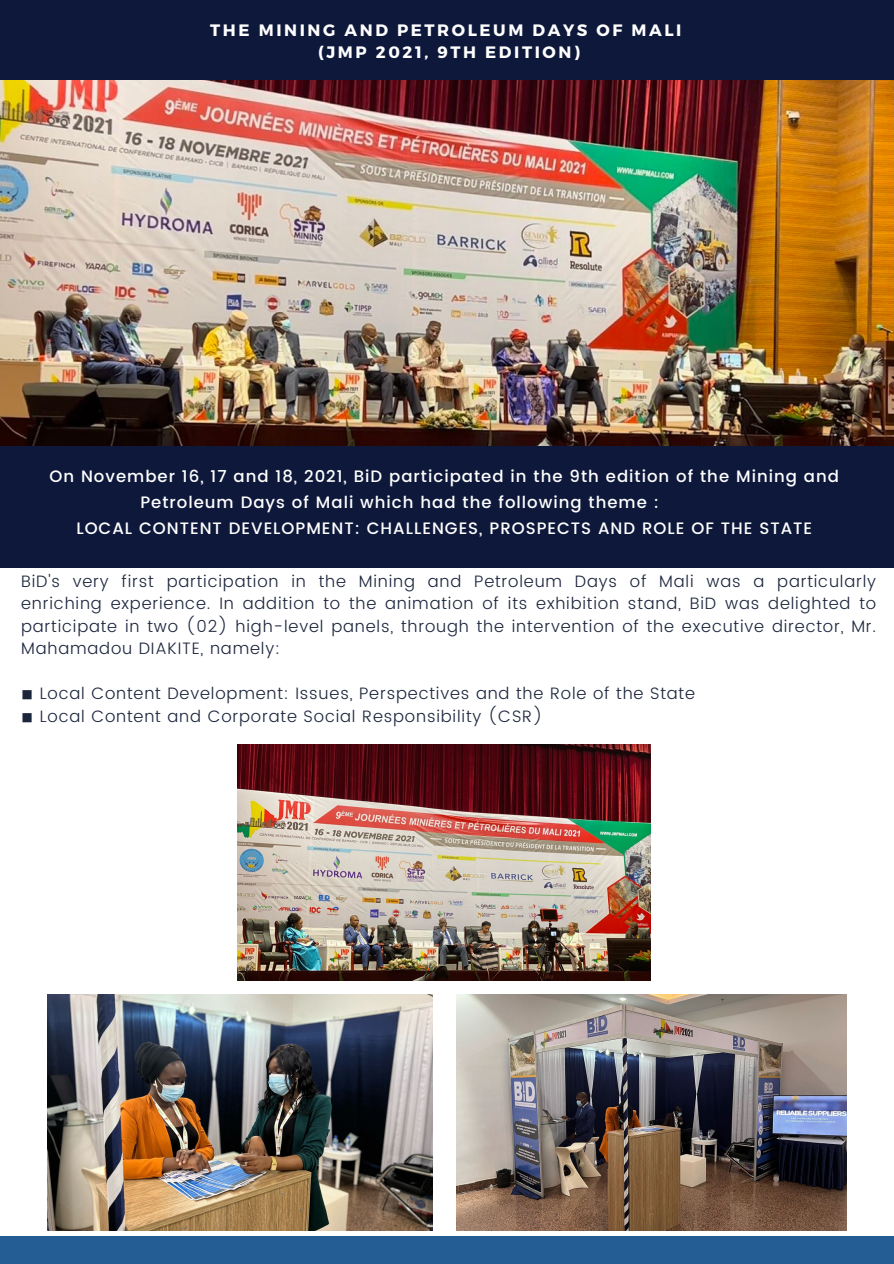
<style>
.page{position:relative;width:894px;height:1264px;background:#fff}
.page>*{position:absolute;margin:0;border:0;box-sizing:border-box;transform-origin:0 0}
.t1{font:300 16.5px/22.5px "Poppins";letter-spacing:.05em;color:#1b253c;text-align:justify}
.t2{font:500 16.5px/26px "Poppins";letter-spacing:.06em;color:#fff}
.t3{font:700 16.5px "Montserrat";letter-spacing:.155em;color:#fff}
.s1{font-family:"DejaVu Sans";font-weight:400}
</style>
<div class="page">
<div style="left:0;top:0;width:893px;height:90px;background:#0d183b"></div>
<div style="left:0;top:442px;width:893px;height:126px;background:#0d183b"></div>
<img style="left:0;top:81px;width:893px;height:365px">
<img style="left:238px;top:744px;width:412px;height:236px">
<div style="left:0;top:1236px;width:893px;height:27px;background:#245c94"></div>
<img style="left:456px;top:994px;width:389px;height:236px">
<img style="left:47px;top:994px;width:385px;height:236px">
<p class="t3" style="left:210px;top:19px;width:472px">THE MINING AND PETROLEUM DAYS OF MALI</p>
<p class="t3" style="left:318px;top:42px;width:263px">(JMP 2021, 9TH EDITION)</p>
<p class="t2" style="left:140px;top:463px;width:700px;text-indent:-91px">On November 16, 17 and 18, 2021, BiD participated in the 9th edition of the Mining and<br>Petroleum Days of Mali which had the following theme :</p>
<p class="t2" style="left:76px;top:515px;width:737px">LOCAL CONTENT DEVELOPMENT: CHALLENGES, PROSPECTS AND ROLE OF THE STATE</p>
<p class="t1" style="left:21px;top:570px;width:856px">BiD's very first participation in the Mining and Petroleum Days of Mali was a particularly enriching experience. In addition to the animation of its exhibition stand, BiD was delighted to participate in two (02) high-level panels, through the intervention of the executive director, Mr.<br>Mahamadou DIAKITE, namely:</p>
<p class="t1" style="left:21px;top:682px;width:675px"><span class="s1">◾️</span> Local Content Development: Issues, Perspectives and the Role of the State</p>
<p class="t1" style="left:21px;top:705px;width:523px"><span class="s1">◾️</span> Local Content and Corporate Social Responsibility (CSR)</p>
</div>
